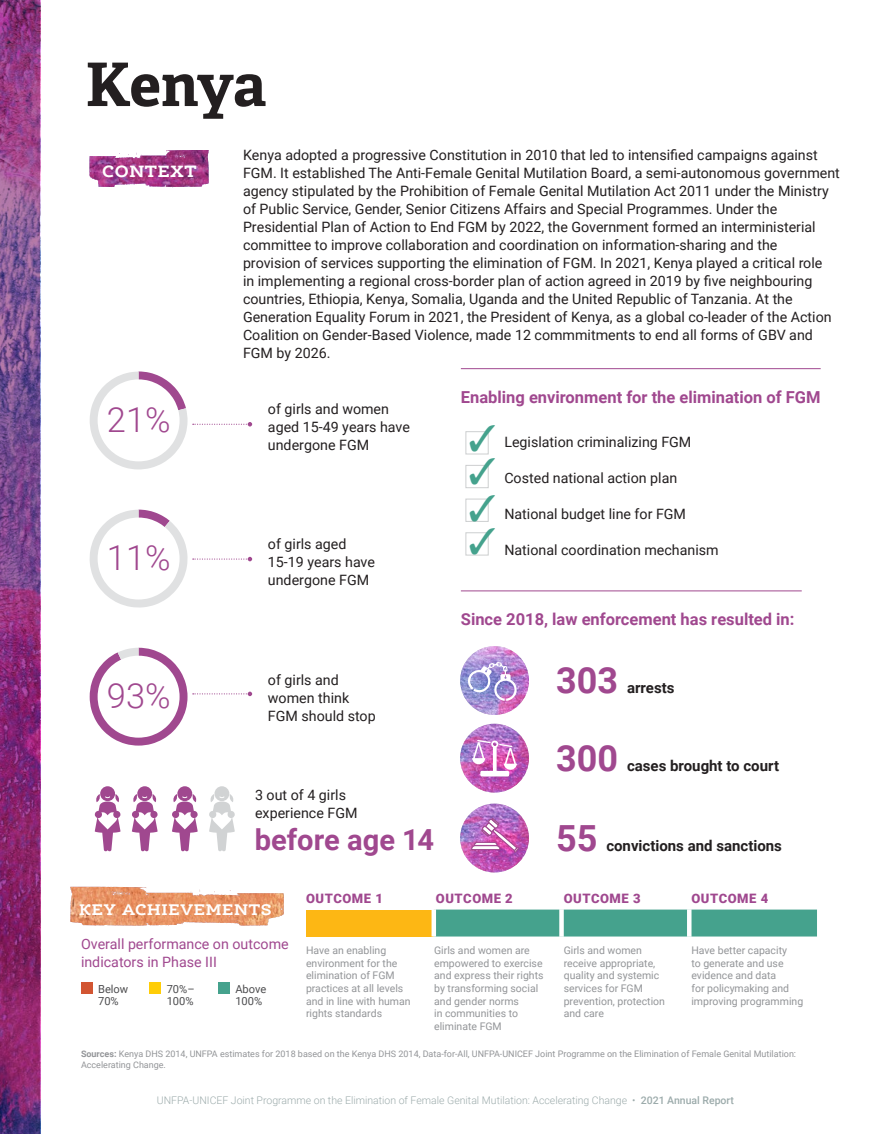
<style>
.page{position:relative;width:891px;height:1134px;background:#fff}
.page>*{position:absolute;margin:0;border:0;box-sizing:border-box;transform-origin:0 0}
.t1{font:137.25px "Chartwell Pies";color:#a0488f}
.cpro-country{font:700 60px "Adelle";letter-spacing:-.015em;color:#231f20}
.law_enforcement{font:700 36px "Roboto";color:#a0488f}
.t2{font:300 34.5px "Roboto";color:#a0488f}
.t3{font:700 29.1px "Roboto";color:#a0488f}
.t4{font:700 17.55px "Ernestine Pro";letter-spacing:.04em;color:#fff}
.s2_sub_with_rule{font:700 16.5px "Roboto";color:#a0488f}
.acron{font:700 16.5px "Ernestine Pro";letter-spacing:.04em;color:#fff}
.law_enforcement-2{font:700 15px "Roboto";color:#231f20}
.body{font:14.25px/18px "Roboto";color:#231f20}
.s2_sub{font:14.25px/18px "Roboto";color:#a0488f}
.body-2{font:900 13.05px "Roboto";letter-spacing:.04em;color:#a0488f}
.figure_number___titl{font:11.1px/12.1px "Roboto";color:#4d4d4f}
.OutcomeText{font:10.5px/12.6px "Roboto";color:#939598}
.t5{font:300 10.5px "Roboto";color:#9cabab}
.figure-source{font:9px/10.8px "Roboto";color:#939598}
.s1{color:#e0e1e2}
.s2{color:#fff}
.s3{font-weight:700}
.s4{font-weight:500}
</style>
<div class="page">
<img style="left:0;top:0;width:40px;height:1134px">
<svg style="left:90px;top:150px;width:119px;height:37px;background:#ad5796"></svg>
<img style="left:460px;top:804px;width:69px;height:68px;border-radius:34px">
<hr style="left:461px;top:591px;width:341px;height:1px;background:#a0488f">
<div style="left:466px;top:431px;width:23px;height:23px;background:#fff;border:1px solid #cdcfd0"></div>
<div style="left:466px;top:465px;width:23px;height:23px;background:#fff;border:1px solid #cdcfd0"></div>
<div style="left:466px;top:499px;width:23px;height:23px;background:#fff;border:1px solid #cdcfd0"></div>
<div style="left:466px;top:532px;width:23px;height:23px;background:#fff;border:1px solid #cdcfd0"></div>
<hr style="left:461px;top:368px;width:360px;height:1px;background:#a0488f">
<img style="left:460px;top:646px;width:69px;height:69px;border-radius:34px">
<img style="left:460px;top:724px;width:69px;height:69px;border-radius:34px">
<svg style="left:468px;top:662px;width:49px;height:39px;background:#ad9fd7"></svg>
<svg style="left:471px;top:818px;width:48px;height:34px;background:#c675be"></svg>
<svg style="left:472px;top:740px;width:45px;height:37px"></svg>
<div style="left:306px;top:910px;width:128px;height:27px;background:#fdb714"></div>
<div style="left:436px;top:910px;width:381px;height:27px;background:#45a28d"></div>
<hr style="left:432px;top:910px;width:4px;height:27px;background:#fff">
<div style="left:559px;top:910px;width:5px;height:27px;background:#fff"></div>
<div style="left:687px;top:910px;width:5px;height:27px;background:#fff"></div>
<svg style="left:193px;top:422px;width:59px;height:5px"></svg>
<svg style="left:193px;top:557px;width:59px;height:4px"></svg>
<svg style="left:193px;top:692px;width:59px;height:4px"></svg>
<div style="left:81px;top:983px;width:12px;height:11px;background:#d25532"></div>
<div style="left:150px;top:983px;width:11px;height:11px;background:#ffcd07"></div>
<div style="left:218px;top:983px;width:12px;height:11px;background:#45a28d"></div>
<svg style="left:279px;top:893px;width:5px;height:24px"></svg>
<img style="left:70px;top:887px;width:209px;height:39px">
<svg style="left:95px;top:786px;width:26px;height:65px"></svg>
<svg style="left:172px;top:786px;width:26px;height:65px"></svg>
<svg style="left:132px;top:786px;width:26px;height:65px"></svg>
<svg style="left:209px;top:786px;width:26px;height:65px"></svg>
<svg style="left:470px;top:431px;width:19px;height:20px"></svg>
<svg style="left:470px;top:465px;width:19px;height:19px"></svg>
<svg style="left:470px;top:498px;width:19px;height:24px"></svg>
<svg style="left:470px;top:532px;width:19px;height:23px"></svg>
<p class="cpro-country" style="left:86px;top:46px;width:182px">Kenya</p>
<p class="t4" style="left:102px;top:160px;width:96px">CONTEXT</p>
<p class="t1" style="left:83px;top:336px;width:218px">21<span class="s1">79</span><span class="s2">+R</span></p>
<p class="t1" style="left:83px;top:474px;width:218px">11<span class="s1">89</span><span class="s2">+R</span></p>
<p class="t1" style="left:83px;top:612px;width:210px">93<span class="s1">7</span><span class="s2">+R</span></p>
<p class="t2" style="left:107px;top:396px;width:65px">21%</p>
<p class="t2" style="left:107px;top:533px;width:65px">11%</p>
<p class="t2" style="left:107px;top:671px;width:65px">93%</p>
<p class="body" style="left:243px;top:145px;width:598px">Kenya adopted a progressive Constitution in 2010 that led to intensified campaigns against FGM. It established The Anti-Female Genital Mutilation Board, a semi-autonomous government agency stipulated by the Prohibition of Female Genital Mutilation Act 2011 under the Ministry of Public Service, Gender, Senior Citizens Affairs and Special Programmes. Under the Presidential Plan of Action to End FGM by 2022, the Government formed an interministerial committee to improve collaboration and coordination on information-sharing and the<br>provision of services supporting the elimination of FGM. In 2021, Kenya played a critical role<br>in implementing a regional cross-border plan of action agreed in 2019 by five neighbouring countries, Ethiopia, Kenya, Somalia, Uganda and the United Republic of Tanzania. At the Generation Equality Forum in 2021, the President of Kenya, as a global co-leader of the Action Coalition on Gender-Based Violence, made 12 commmitments to end all forms of GBV and FGM by 2026.</p>
<p class="body" style="left:268px;top:399px;width:144px">of girls and women aged 15-49 years have undergone FGM</p>
<p class="body" style="left:268px;top:534px;width:109px">of girls aged<br>15-19 years have undergone FGM</p>
<p class="body" style="left:268px;top:671px;width:109px">of girls and women think<br>FGM should stop</p>
<p class="body" style="left:255px;top:785px;width:104px">3 out of 4 girls experience FGM</p>
<p class="t3" style="left:255px;top:819px;width:181px">before age 14</p>
<p class="s2_sub_with_rule" style="left:461px;top:385px;width:361px">Enabling environment for the elimination of FGM</p>
<p class="body" style="left:504px;top:432px;width:189px">Legislation criminalizing FGM</p>
<p class="body" style="left:504px;top:468px;width:174px">Costed national action plan</p>
<p class="body" style="left:504px;top:504px;width:183px">National budget line for FGM</p>
<p class="body" style="left:504px;top:540px;width:216px">National coordination mechanism</p>
<p class="s2_sub_with_rule" style="left:461px;top:608px;width:335px">Since 2018, law enforcement has resulted in:</p>
<p class="law_enforcement" style="left:556px;top:655px;width:63px">303</p>
<p class="law_enforcement-2" style="left:627px;top:678px;width:49px">arrests</p>
<p class="law_enforcement" style="left:556px;top:733px;width:63px">300</p>
<p class="law_enforcement-2" style="left:627px;top:755px;width:154px">cases brought to court</p>
<p class="law_enforcement" style="left:556px;top:813px;width:43px">55</p>
<p class="law_enforcement-2" style="left:606px;top:835px;width:177px">convictions and sanctions</p>
<p class="acron" style="left:79px;top:899px;width:194px">KEY ACHIEVEMENTS</p>
<p class="s2_sub" style="left:81px;top:935px;width:209px">Overall performance on outcome indicators in Phase III</p>
<p class="figure_number___titl" style="left:98px;top:982px;width:32px">Below<br>70%</p>
<p class="figure_number___titl" style="left:167px;top:982px;width:29px">70%–<br>100%</p>
<p class="figure_number___titl" style="left:235px;top:982px;width:33px">Above<br>100%</p>
<p class="body-2" style="left:306px;top:889px;width:78px">OUTCOME 1</p>
<p class="body-2" style="left:436px;top:889px;width:78px">OUTCOME 2</p>
<p class="body-2" style="left:564px;top:889px;width:78px">OUTCOME 3</p>
<p class="body-2" style="left:691px;top:889px;width:78px">OUTCOME 4</p>
<p class="OutcomeText" style="left:306px;top:944px;width:106px">Have an enabling environment for the elimination of FGM practices at all levels and in line with human rights standards</p>
<p class="OutcomeText" style="left:434px;top:944px;width:111px">Girls and women are empowered to exercise and express their rights by transforming social and gender norms<br>in communities to eliminate FGM</p>
<p class="OutcomeText" style="left:564px;top:944px;width:103px">Girls and women receive appropriate, quality and systemic services for FGM prevention, protection and care</p>
<p class="OutcomeText" style="left:691px;top:944px;width:113px">Have better capacity<br>to generate and use evidence and data<br>for policymaking and improving programming</p>
<p class="figure-source" style="left:81px;top:1048px;width:717px"><span class="s3">Sources:</span> Kenya DHS 2014, UNFPA estimates for 2018 based on the Kenya DHS 2014, Data-for-All, UNFPA-UNICEF Joint Programme on the Elimination of Female Genital Mutilation:<br>Accelerating Change.</p>
<p class="t5" style="left:157px;top:1093px;width:579px">UNFPA-UNICEF Joint Programme on the Elimination of Female Genital Mutilation: Accelerating Change • <span class="s4">2021 Annual Report</span></p>
</div>
